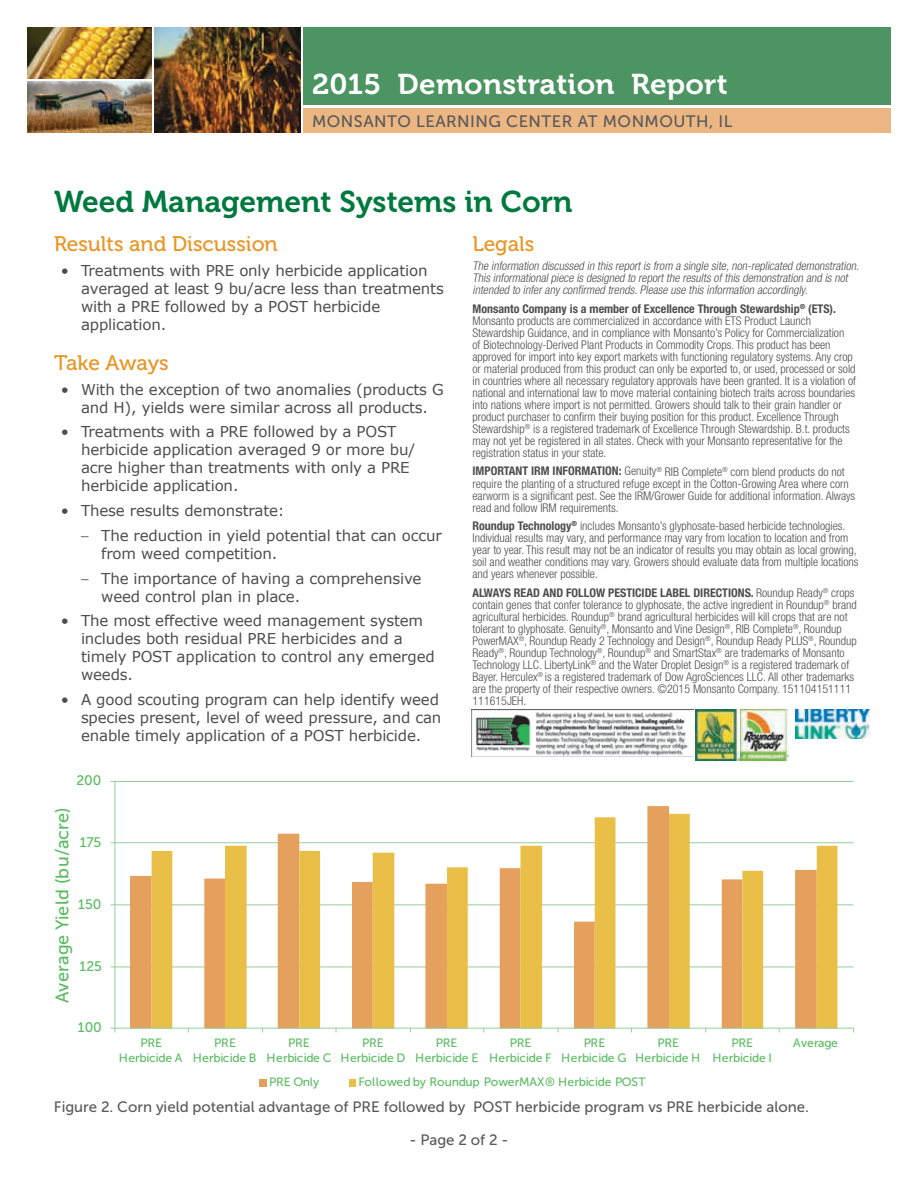
<style>
.page{position:relative;width:918px;height:1188px;background:#fff}
.page>*{position:absolute;margin:0;border:0;box-sizing:border-box;transform-origin:0 0}
.t1{font:30px "Museo 700";color:#00793f}
.t2{font:28.5px "Museo 700";letter-spacing:.01em;color:#fff;scale:1.04 1}
.t3{font:21px "Museo 500";color:#e99523}
.t4{font:18.15px "Museo Sans 500";color:#5bbb61}
.t5{font:16.5px "Museo Sans 500";letter-spacing:.03em;color:#58595b}
.t6{font:15px/18px "Verdana";letter-spacing:-.01em;color:#4d4d4f}
.t7{font:15px "Museo Sans 500";color:#58595b}
.t8{font:13.8px "Museo Sans 500";color:#5bbb61}
.t9{font:300 condensed 12px/12px "Helvetica Neue LT Std";color:#4d4d4f}
.t10{font:italic 300 condensed 12px/12px "Helvetica Neue LT Std";color:#4d4d4f}
.t11{font:12px/14.7px "Museo Sans 500";letter-spacing:-.02em;color:#5bbb61;text-align:center}
.s1{font-family:"Helvetica Neue LT Std";font-weight:300;font-stretch:condensed}
.s2{font-weight:700}
</style>
<div class="page">
<div style="left:304px;top:108px;width:587px;height:24px;background:#ebb682"></div>
<img style="left:154px;top:27px;width:147px;height:105px">
<img style="left:27px;top:27px;width:124px;height:51px">
<div style="left:304px;top:27px;width:587px;height:78px;background:#4c9462"></div>
<img style="left:27px;top:81px;width:124px;height:51px">
<img style="left:471px;top:709px;width:222px;height:47px">
<img style="left:796px;top:709px;width:73px;height:30px">
<img style="left:695px;top:709px;width:93px;height:52px">
<hr style="left:115px;top:967px;width:738px;height:1px;background:#94cf98">
<hr style="left:115px;top:904px;width:738px;height:1px;background:#94cf98">
<hr style="left:115px;top:842px;width:738px;height:1px;background:#94cf98">
<hr style="left:115px;top:781px;width:738px;height:1px;background:#94cf98">
<svg style="left:130px;top:806px;width:560px;height:222px"></svg>
<svg style="left:152px;top:814px;width:685px;height:214px"></svg>
<hr style="left:114px;top:782px;width:1px;height:246px;background:#94cf98">
<hr style="left:115px;top:1028px;width:738px;height:1px;background:#94cf98">
<div style="left:260px;top:1079px;width:7px;height:8px;background:#e5a05e"></div>
<div style="left:349px;top:1079px;width:7px;height:8px;background:#e9bf48"></div>
<h2 class="t2" style="left:312px;top:68px;width:401px">2015 Demonstration Report</h2>
<h3 class="t5" style="left:312px;top:113px;width:422px">MONSANTO LEARNING CENTER AT MONMOUTH, IL</h3>
<h1 class="t1" style="left:54px;top:184px;width:520px">Weed Management Systems in Corn</h1>
<h3 class="t3" style="left:54px;top:233px;width:225px">Results and Discussion</h3>
<p class="t6" style="left:81px;top:261px;width:364px;text-indent:-20px">• Treatments with PRE only herbicide application averaged at least 9 bu/acre less than treatments with a PRE followed by a POST herbicide application.</p>
<h3 class="t3" style="left:54px;top:351px;width:116px">Take Aways</h3>
<p class="t6" style="left:61px;top:380px;width:384px;text-align:center">• With the exception of two anomalies (products G and H), yields were similar across all products.</p>
<p class="t6" style="left:81px;top:423px;width:336px;text-indent:-20px">• Treatments with a PRE followed by a POST herbicide application averaged 9 or more bu/ acre higher than treatments with only a PRE herbicide application.</p>
<p class="t6" style="left:61px;top:501px;width:225px">• These results demonstrate:</p>
<p class="t6" style="left:101px;top:526px;width:342px;text-indent:-20px"><span class="s1">–</span> The reduction in yield potential that can occur from weed competition.</p>
<p class="t6" style="left:101px;top:569px;width:322px;text-indent:-20px"><span class="s1">–</span> The importance of having a comprehensive weed control plan in place.</p>
<p class="t6" style="left:81px;top:612px;width:355px;text-indent:-20px">• The most effective weed management system includes both residual PRE herbicides and a timely POST application to control any emerged weeds.</p>
<p class="t6" style="left:81px;top:690px;width:362px;text-indent:-20px">• A good scouting program can help identify weed species present, level of weed pressure, and can enable timely application of a POST herbicide.</p>
<h3 class="t3" style="left:472px;top:233px;width:63px">Legals</h3>
<p class="t10" style="left:472px;top:260px;width:390px">The information discussed in this reportis from a single site,non-replicated demonstration.<br>This informationalpiece is designed to reportthe results ofthis demonstration and is not intended to inferanyconfirmed trends.Please use this information accordingly.</p>
<p class="t9" style="left:472px;top:302px;width:385px"><span class="s2">Monsanto Company is a member of Excellence Through Stewardship</span><sup>®</sup> <span class="s2">(ETS).<br></span>Monsanto products are commercialized in accordance with ETS Product Launch Stewardship Guidance, and in compliance with Monsanto’s Policy for Commercialization<br>of Biotechnology-Derived Plant Products in Commodity Crops. This product has been approved for import into key export markets with functioning regulatory systems. Any crop or material produced from this product can only be exported to, or used, processed or sold in countries where all necessary regulatory approvals have been granted. It is a violation of national and international law to move material containing biotech traits across boundaries into nations where import is not permitted. Growers should talk to their grain handler or product purchaser to confirm their buying position for this product. Excellence Through Stewardship<sup>®</sup> is a registered trademark of Excellence Through Stewardship. B.t. products may not yet be registered in all states. Check with your Monsanto representative for the registration status in your state.</p>
<p class="t9" style="left:472px;top:465px;width:384px"><span class="s2">IMPORTANT IRM INFORMATION:</span> Genuity<sup>®</sup> RIB Complete<sup>®</sup> corn blend products do not require the planting of a structured refuge except in the Cotton-Growing Area where corn earworm is a significant pest. See the IRM/Grower Guide for additional information. Always read and follow IRM requirements.</p>
<p class="t9" style="left:472px;top:520px;width:388px"><span class="s2">Roundup Technology</span><sup>®</sup> includes Monsanto’s glyphosate-based herbicide technologies.<br>Individual results may vary, and performance may vary from location to location and from year to year. This result may not be an indicator of results you may obtain as local growing, soil and weather conditions may vary. Growers should evaluate data from multiple locations and years whenever possible.</p>
<p class="t9" style="left:472px;top:587px;width:386px"><span class="s2">ALWAYS READ AND FOLLOW PESTICIDE LABEL DIRECTIONS.</span> Roundup Ready<sup>®</sup> crops contain genes that confer tolerance to glyphosate, the active ingredient in Roundup<sup>®</sup> brand agricultural herbicides. Roundup<sup>®</sup> brand agricultural herbicides will kill crops that are not tolerant to glyphosate. Genuity<sup>®</sup>, Monsanto and Vine Design<sup>®</sup>, RIB Complete<sup>®</sup>, Roundup PowerMAX<sup>®</sup>, Roundup Ready 2 Technology and Design<sup>®</sup>, Roundup Ready PLUS<sup>®</sup>, Roundup Ready<sup>®</sup>, Roundup Technology<sup>®</sup>, Roundup<sup>®</sup> and SmartStax<sup>®</sup> are trademarks of Monsanto Technology LLC. LibertyLink<sup>®</sup> and the Water Droplet Design<sup>®</sup> is a registered trademark of Bayer. Herculex<sup>®</sup> is a registered trademark of Dow AgroSciences LLC. All other trademarks are the property of their respective owners. ©2015 Monsanto Company. 151104151111<br>111615JEH.</p>
<p class="t8" style="left:76px;top:773px;width:27px">200</p>
<h3 class="t4" style="left:52px;top:1003px;width:197px;rotate:-90deg">Average Yield (bu/acre)</h3>
<p class="t8" style="left:80px;top:835px;width:23px">175</p>
<p class="t8" style="left:78px;top:897px;width:25px">150</p>
<p class="t8" style="left:79px;top:958px;width:24px">125</p>
<p class="t8" style="left:78px;top:1020px;width:26px">100</p>
<p class="t11" style="left:119px;top:1036px;width:65px">PRE<br>Herbicide A</p>
<p class="t11" style="left:193px;top:1036px;width:65px">PRE<br>Herbicide B</p>
<p class="t11" style="left:267px;top:1036px;width:66px">PRE<br>Herbicide C</p>
<p class="t11" style="left:341px;top:1036px;width:67px">PRE<br>Herbicide D</p>
<p class="t11" style="left:415px;top:1036px;width:65px">PRE<br>Herbicide E</p>
<p class="t11" style="left:489px;top:1036px;width:64px">PRE<br>Herbicide F</p>
<p class="t11" style="left:561px;top:1036px;width:67px">PRE<br>Herbicide G</p>
<p class="t11" style="left:635px;top:1036px;width:67px">PRE<br>Herbicide H</p>
<p class="t11" style="left:712px;top:1036px;width:61px">PRE<br>Herbicide I</p>
<p class="t11" style="left:793px;top:1036px;width:46px">Average</p>
<p class="t11" style="left:269px;top:1075px;width:52px">PRE Only</p>
<p class="t11" style="left:359px;top:1075px;width:289px">Followed by Roundup PowerMAX® Herbicide POST</p>
<p class="t7" style="left:54px;top:1099px;width:757px">Figure 2. Corn yield potential advantage of PRE followed by POST herbicide program vs PRE herbicide alone.</p>
<p class="t7" style="left:409px;top:1132px;width:101px">- Page 2 of 2 -</p>
</div>
